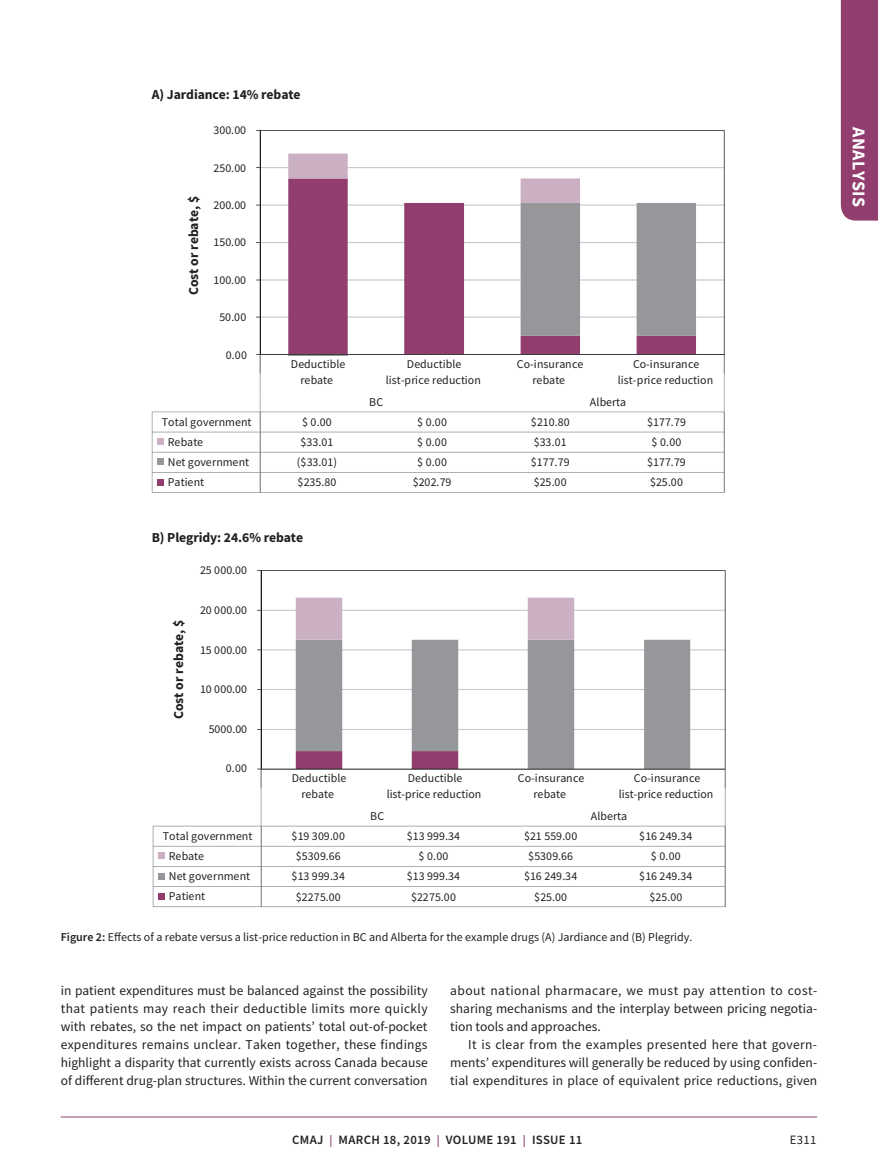
<style>
.page{position:relative;width:878px;height:1175px;background:#fff}
.page>*{position:absolute;margin:0;border:0;box-sizing:border-box;transform-origin:0 0}
.t1{font:700 18px "Source Sans Pro";letter-spacing:.025em;color:#fff}
.t2{font:700 13.65px "Source Sans Pro";letter-spacing:-.005em;color:#231f20}
.t3{font:13.5px/18px "Source Sans Pro";color:#231f20;text-align:justify}
.t4{font:600 12.75px "Source Sans Pro";letter-spacing:.025em;color:#231f20}
.t5{font:12.75px "Source Sans Pro";color:#231f20}
.t6{font:12px "Source Sans Pro";color:#231f20}
.t7{font:11.85px/19.5px "Source Sans Pro";color:#231f20}
.s1{font-weight:600}
.s2{font-size:12px;color:#913e6e}
</style>
<div class="page">
<div style="left:840px;top:0;width:38px;height:220px;background:#913e6e"></div>
<hr style="left:61px;top:1116px;width:756px;height:1px;background:#913e6e">
<hr style="left:152px;top:411px;width:572px;height:1px;background:#939598">
<hr style="left:152px;top:432px;width:572px;height:1px;background:#939598">
<div style="left:157px;top:438px;width:6px;height:7px;background:#cab0c2"></div>
<hr style="left:152px;top:452px;width:572px;height:1px;background:#939598">
<div style="left:157px;top:458px;width:6px;height:7px;background:#95979a"></div>
<hr style="left:152px;top:472px;width:572px;height:1px;background:#939598">
<svg style="left:152px;top:412px;width:1px;height:80px"></svg>
<hr style="left:152px;top:492px;width:572px;height:1px;background:#939598">
<svg style="left:723px;top:355px;width:1px;height:137px"></svg>
<div style="left:157px;top:478px;width:6px;height:7px;background:#913e6e"></div>
<hr style="left:153px;top:825px;width:572px;height:1px;background:#939598">
<hr style="left:153px;top:846px;width:572px;height:1px;background:#939598">
<hr style="left:153px;top:866px;width:572px;height:1px;background:#939598">
<hr style="left:153px;top:886px;width:572px;height:1px;background:#939598">
<hr style="left:153px;top:906px;width:572px;height:1px;background:#939598">
<svg style="left:724px;top:769px;width:1px;height:137px"></svg>
<svg style="left:153px;top:826px;width:11px;height:80px"></svg>
<svg style="left:261px;top:130px;width:463px;height:225px"></svg>
<hr style="left:260px;top:130px;width:1px;height:224px;background:#231f20">
<svg style="left:256px;top:354px;width:5px;height:138px"></svg>
<svg style="left:262px;top:570px;width:463px;height:199px"></svg>
<hr style="left:261px;top:570px;width:1px;height:199px;background:#231f20">
<svg style="left:257px;top:768px;width:5px;height:138px"></svg>
<p class="t2" style="left:152px;top:85px;width:150px">A) Jardiance: 14% rebate</p>
<p class="t7" style="left:213px;top:120px;width:34px">300.00</p>
<p class="t2" style="left:184px;top:295px;width:101px;rotate:-90deg">Cost or rebate, $</p>
<p class="t7" style="left:213px;top:158px;width:34px">250.00</p>
<p class="t7" style="left:213px;top:195px;width:34px">200.00</p>
<p class="t7" style="left:213px;top:232px;width:34px">150.00</p>
<p class="t7" style="left:213px;top:270px;width:34px">100.00</p>
<p class="t7" style="left:219px;top:307px;width:28px">50.00</p>
<p class="t7" style="left:226px;top:345px;width:23px">0.00</p>
<p class="t7" style="left:291px;top:354px;width:56px">Deductible</p>
<p class="t7" style="left:407px;top:354px;width:56px">Deductible</p>
<p class="t7" style="left:517px;top:354px;width:68px">Co-insurance</p>
<p class="t7" style="left:633px;top:354px;width:68px">Co-insurance</p>
<p class="t7" style="left:300px;top:370px;width:34px">rebate</p>
<p class="t7" style="left:386px;top:370px;width:97px">list-price reduction</p>
<p class="t7" style="left:532px;top:370px;width:34px">rebate</p>
<p class="t7" style="left:617px;top:370px;width:97px">list-price reduction</p>
<p class="t7" style="left:369px;top:392px;width:15px">BC</p>
<p class="t7" style="left:590px;top:392px;width:38px">Alberta</p>
<p class="t7" style="left:162px;top:412px;width:91px">Total government</p>
<p class="t7" style="left:302px;top:412px;width:31px">$ 0.00</p>
<p class="t7" style="left:417px;top:412px;width:31px">$ 0.00</p>
<p class="t7" style="left:531px;top:412px;width:40px">$210.80</p>
<p class="t7" style="left:647px;top:412px;width:40px">$177.79</p>
<p class="t7" style="left:168px;top:432px;width:37px">Rebate</p>
<p class="t7" style="left:300px;top:432px;width:34px">$33.01</p>
<p class="t7" style="left:417px;top:432px;width:31px">$ 0.00 $ 0.00</p>
<p class="t7" style="left:533px;top:432px;width:34px">$33.01</p>
<p class="t7" style="left:651px;top:432px;width:31px">$ 0.00</p>
<p class="t7" style="left:168px;top:452px;width:83px">Net government</p>
<p class="t7" style="left:297px;top:452px;width:41px">($33.01)</p>
<p class="t7" style="left:531px;top:452px;width:40px">$177.79</p>
<p class="t7" style="left:647px;top:452px;width:40px">$177.79</p>
<p class="t7" style="left:168px;top:472px;width:38px">Patient</p>
<p class="t7" style="left:297px;top:472px;width:40px">$235.80</p>
<p class="t7" style="left:412px;top:472px;width:40px">$202.79</p>
<p class="t7" style="left:533px;top:472px;width:34px">$25.00</p>
<p class="t7" style="left:650px;top:472px;width:34px">$25.00</p>
<p class="t2" style="left:152px;top:528px;width:153px">B) Plegridy: 24.6% rebate</p>
<p class="t7" style="left:200px;top:560px;width:48px">25 000.00</p>
<p class="t2" style="left:169px;top:719px;width:101px;rotate:-90deg">Cost or rebate, $</p>
<p class="t7" style="left:200px;top:600px;width:48px">20 000.00</p>
<p class="t7" style="left:200px;top:640px;width:48px">15 000.00</p>
<p class="t7" style="left:200px;top:679px;width:48px">10 000.00</p>
<p class="t7" style="left:209px;top:719px;width:40px">5000.00</p>
<p class="t7" style="left:226px;top:758px;width:23px">0.00</p>
<p class="t7" style="left:292px;top:768px;width:56px">Deductible</p>
<p class="t7" style="left:408px;top:768px;width:56px">Deductible</p>
<p class="t7" style="left:518px;top:768px;width:68px">Co-insurance</p>
<p class="t7" style="left:634px;top:768px;width:68px">Co-insurance</p>
<p class="t7" style="left:301px;top:784px;width:34px">rebate</p>
<p class="t7" style="left:387px;top:784px;width:96px">list-price reduction</p>
<p class="t7" style="left:533px;top:784px;width:34px">rebate</p>
<p class="t7" style="left:618px;top:784px;width:96px">list-price reduction</p>
<p class="t7" style="left:370px;top:806px;width:15px">BC</p>
<p class="t7" style="left:591px;top:806px;width:38px">Alberta</p>
<p class="t7" style="left:163px;top:826px;width:91px">Total government</p>
<p class="t7" style="left:291px;top:826px;width:55px">$19 309.00</p>
<p class="t7" style="left:407px;top:826px;width:55px">$13 999.34</p>
<p class="t7" style="left:524px;top:826px;width:55px">$21 559.00</p>
<p class="t7" style="left:639px;top:826px;width:55px">$16 249.34</p>
<p class="t7" style="left:169px;top:846px;width:37px">Rebate</p>
<p class="t7" style="left:296px;top:846px;width:46px">$5309.66</p>
<p class="t7" style="left:418px;top:846px;width:31px">$ 0.00</p>
<p class="t7" style="left:528px;top:846px;width:46px">$5309.66</p>
<p class="t7" style="left:651px;top:846px;width:31px">$ 0.00</p>
<p class="t7" style="left:169px;top:866px;width:83px">Net government</p>
<p class="t7" style="left:291px;top:866px;width:55px">$13 999.34</p>
<p class="t7" style="left:407px;top:866px;width:55px">$13 999.34</p>
<p class="t7" style="left:524px;top:866px;width:55px">$16 249.34</p>
<p class="t7" style="left:639px;top:866px;width:55px">$16 249.34</p>
<p class="t7" style="left:169px;top:886px;width:38px">Patient</p>
<p class="t7" style="left:296px;top:886px;width:46px">$2275.00</p>
<p class="t7" style="left:411px;top:886px;width:46px">$2275.00</p>
<p class="t7" style="left:534px;top:886px;width:34px">$25.00</p>
<p class="t7" style="left:649px;top:886px;width:34px">$25.00</p>
<p class="t6" style="left:61px;top:929px;width:633px"><span class="s1">Figure 2:</span> Effects of a rebate versus a list-price reduction in BC and Alberta for the example drugs (A) Jardiance and (B) Plegridy.</p>
<p class="t3" style="left:61px;top:981px;width:368px">in patient expenditures must be balanced against the possibility that patients may reach their deductible limits more quickly with rebates, so the net impact on patients’ total out-of-pocket expenditures remains unclear. Taken together, these findings highlight a disparity that currently exists across Canada because of different drug-plan structures. Within the current conversation</p>
<p class="t3" style="left:450px;top:981px;width:368px">about national pharmacare, we must pay attention to cost&shy;sharing mechanisms and the interplay between pricing negotia&shy;tion tools and approaches.</p>
<p class="t3" style="left:450px;top:1035px;width:368px;text-indent:18px">It is clear from the examples presented here that govern&shy;ments’ expenditures will generally be reduced by using confiden&shy;tial expenditures in place of equivalent price reductions, given</p>
<p class="t4" style="left:292px;top:1131px;width:292px">CMAJ <span class="s2">|</span> MARCH 18, 2019 <span class="s2">|</span> VOLUME 191 <span class="s2">|</span> ISSUE 11</p>
<p class="t5" style="left:789px;top:1132px;width:28px">E311</p>
<h1 class="t1" style="left:871px;top:127px;width:81px;rotate:90deg">ANALYSIS</h1>
</div>
